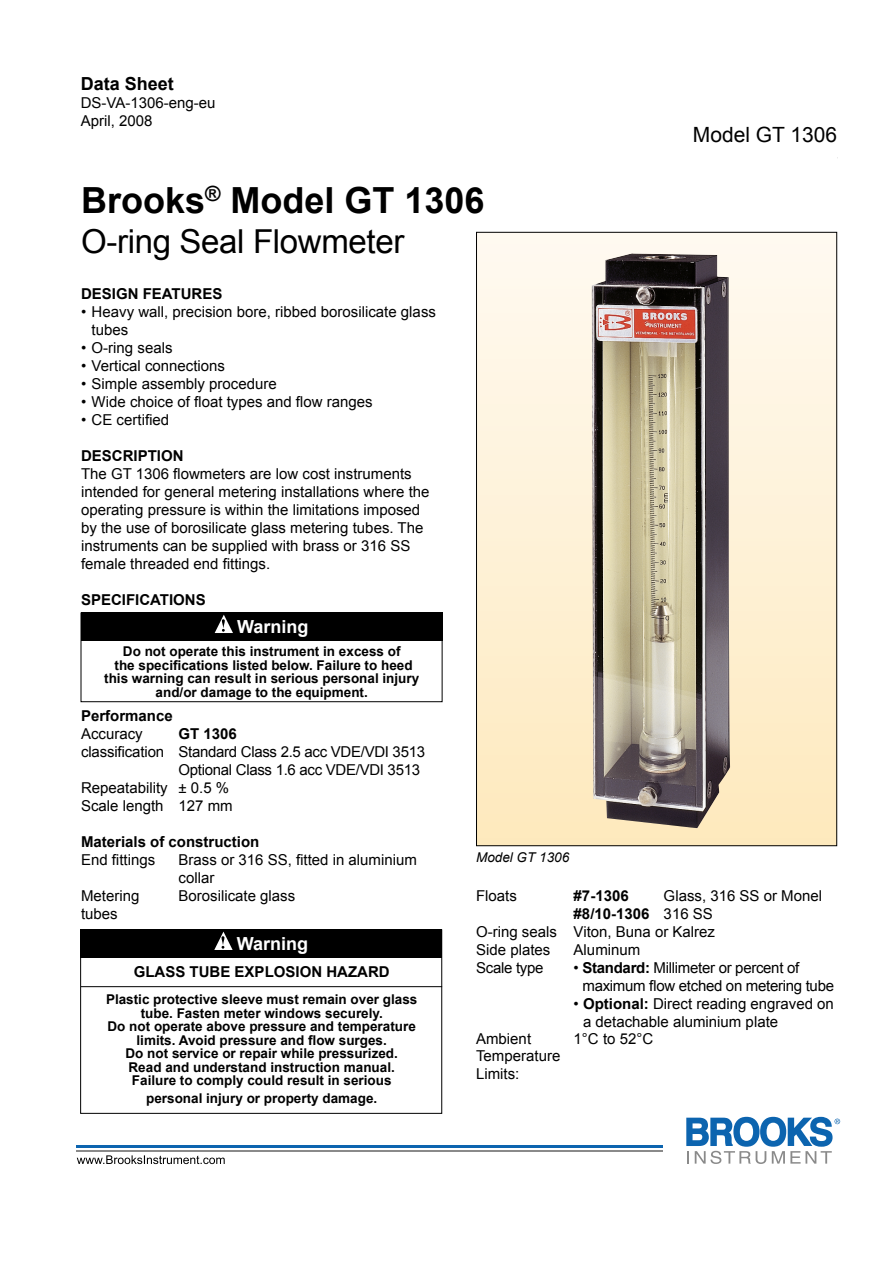
<style>
.page{position:relative;width:893px;height:1263px;background:#fff}
.page>*{position:absolute;margin:0;border:0;box-sizing:border-box;transform-origin:0 0}
.t1{font:700 36px "Arial";color:#000}
.t2{font:33px "Arial";letter-spacing:-.01em;color:#000}
.t3{font:21px "Arial";color:#000}
.t4{font:700 18px "Arial";color:#fff}
.t5{font:700 18px "Arial";color:#000}
.t6{font:15px/18px "Arial";color:#000}
.t7{font:15px/18px "Arial";letter-spacing:-.02em;color:#000}
.t8{font:700 15px "Arial";color:#000}
.t9{font:700 13.5px/13.5px "Arial";color:#000;text-align:center}
.t10{font:italic 13.5px "Arial";color:#000}
.s1{font-weight:400}
.s2{font-weight:700}
</style>
<div class="page">
<div style="left:81px;top:613px;width:361px;height:89px;border:1px solid #000"></div>
<div style="left:81px;top:612px;width:361px;height:28px;background:#000"></div>
<svg style="left:215px;top:615px;width:18px;height:18px"></svg>
<svg style="left:686px;top:1117px;width:154px;height:47px"></svg>
<hr style="left:77px;top:1145px;width:586px;height:3px;background:#0c64af">
<hr style="left:77px;top:1150px;width:586px;height:1px;background:#8a8a8a">
<svg style="left:77px;top:1155px;width:148px;height:9px"></svg>
<div style="left:476px;top:232px;width:361px;height:614px;background:linear-gradient(to bottom,#fffaf1,#fee9bd)"></div>
<img style="left:592px;top:254px;width:138px;height:574px">
<div style="left:80px;top:929px;width:362px;height:185px;border:1px solid #000"></div>
<div style="left:81px;top:929px;width:361px;height:28px;background:#000"></div>
<svg style="left:214px;top:932px;width:19px;height:18px"></svg>
<hr style="left:81px;top:986px;width:361px;height:1px;background:#000">
<p class="t5" style="left:81px;top:74px;width:95px">Data Sheet</p>
<p class="t6" style="left:81px;top:94px;width:136px">DS-VA-1306-eng-eu<br>April, 2008</p>
<h1 class="t1" style="left:81px;top:180px;width:405px">Brooks<sup>®</sup> Model GT 1306</h1>
<h2 class="t2" style="left:81px;top:223px;width:325px">O-ring Seal Flowmeter</h2>
<p class="t8" style="left:81px;top:285px;width:143px">DESIGN FEATURES</p>
<p class="t6" style="left:92px;top:303px;width:346px;text-indent:-11px">• Heavy wall, precision bore, ribbed borosilicate glass tubes</p>
<p class="t6" style="left:81px;top:339px;width:93px">• O-ring seals</p>
<p class="t6" style="left:81px;top:357px;width:146px">• Vertical connections</p>
<p class="t6" style="left:81px;top:375px;width:197px">• Simple assembly procedure</p>
<p class="t6" style="left:81px;top:393px;width:293px">• Wide choice of float types and flow ranges</p>
<p class="t6" style="left:81px;top:411px;width:90px">• CE certified</p>
<p class="t8" style="left:81px;top:447px;width:104px">DESCRIPTION</p>
<p class="t6" style="left:81px;top:465px;width:350px">The GT 1306 flowmeters are low cost instruments intended for general metering installations where the operating pressure is within the limitations imposed by the use of borosilicate glass metering tubes. The instruments can be -supplied with brass or 316 SS female threaded end fittings.</p>
<p class="t8" style="left:81px;top:591px;width:126px">SPECIFICATIONS</p>
<p class="t4" style="left:237px;top:617px;width:73px">Warning</p>
<h3 class="t3" style="left:693px;top:123px;width:146px">Model GT 1306</h3>
<p class="t9" style="left:104px;top:644px;width:317px">Do not operate this instrument in excess of<br>the specifications listed below. Failure to heed this warning can result in serious personal injury and/or damage to the equipment.</p>
<p class="t8" style="left:81px;top:707px;width:93px">Performance</p>
<p class="t6" style="left:81px;top:724px;width:63px">Accuracy</p>
<p class="t8" style="left:178px;top:725px;width:60px">GT 1306</p>
<p class="t7" style="left:81px;top:742px;width:346px">classification Standard Class 2.5 acc VDE/VDI 3513</p>
<p class="t7" style="left:178px;top:760px;width:243px">Optional Class 1.6 acc VDE/VDI 3513</p>
<p class="t6" style="left:81px;top:778px;width:150px">Repeatability ± 0.5 %</p>
<p class="t6" style="left:81px;top:796px;width:153px">Scale length 127 mm</p>
<p class="t8" style="left:81px;top:833px;width:180px">Materials of construction</p>
<p class="t6" style="left:81px;top:850px;width:76px">End fittings</p>
<p class="t6" style="left:178px;top:850px;width:240px">Brass or 316 SS, fitted in aluminium collar</p>
<p class="t6" style="left:81px;top:886px;width:60px">Metering</p>
<p class="t6" style="left:178px;top:886px;width:118px">Borosilicate glass</p>
<p class="t6" style="left:81px;top:904px;width:38px">tubes</p>
<p class="t4" style="left:237px;top:933px;width:73px">Warning</p>
<p class="t8" style="left:134px;top:963px;width:257px">GLASS TUBE EXPLOSION HAZARD</p>
<p class="t9" style="left:106px;top:992px;width:313px">Plastic protective sleeve must remain over glass tube. Fasten meter windows securely.<br>Do not operate above pressure and temperature limits. Avoid pressure and flow surges.<br>Do not service or repair while pressurized.<br>Read and understand instruction manual.<br>Failure to comply could result in serious</p>
<p class="t9" style="left:146px;top:1091px;width:233px">personal injury or property damage.</p>
<p class="t10" style="left:476px;top:850px;width:95px">Model GT 1306</p>
<p class="t6" style="left:476px;top:886px;width:42px">Floats</p>
<p class="t8" style="left:574px;top:887px;width:57px">#7-1306</p>
<p class="t6" style="left:664px;top:886px;width:160px">Glass, 316 SS or Monel</p>
<p class="t8" style="left:574px;top:905px;width:141px">#8/10-1306 <span class="s1">316 SS</span></p>
<p class="t6" style="left:476px;top:922px;width:240px">O-ring seals Viton, Buna or Kalrez</p>
<p class="t6" style="left:476px;top:940px;width:76px">Side plates</p>
<p class="t6" style="left:574px;top:940px;width:68px">Aluminum</p>
<p class="t7" style="left:476px;top:958px;width:69px">Scale type</p>
<p class="t7" style="left:582px;top:958px;width:253px;text-indent:-9px">• <span class="s2">Standard:</span> Millimeter or percent of maximum flow etched on metering tube</p>
<p class="t6" style="left:583px;top:994px;width:252px;text-indent:-9px">• <span class="s2">Optional:</span> Direct reading engraved on a detachable aluminium plate</p>
<p class="t6" style="left:476px;top:1029px;width:57px">Ambient</p>
<p class="t6" style="left:574px;top:1029px;width:81px">1°C to 52°C</p>
<p class="t6" style="left:476px;top:1047px;width:86px">Temperature<br>Limits:</p>
</div>
